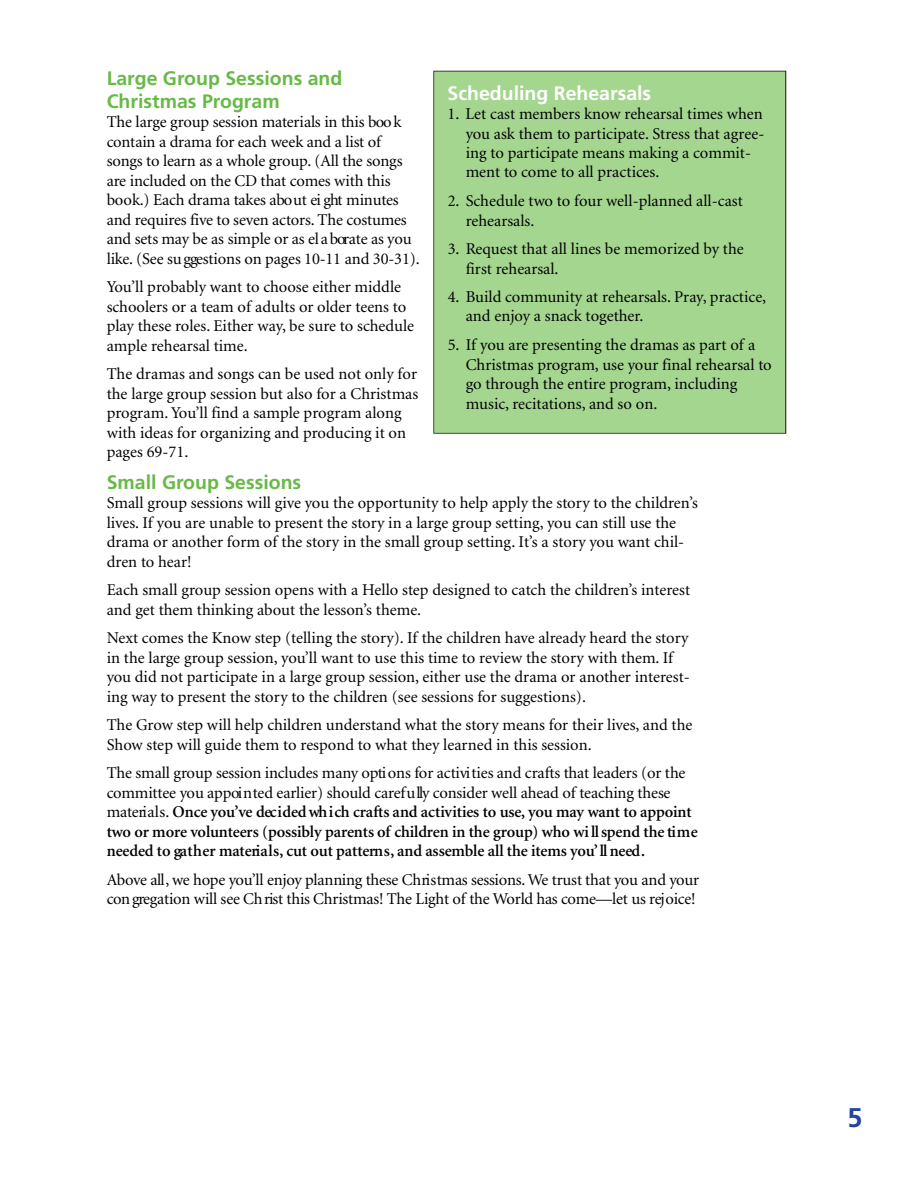
<style>
.page{position:relative;width:918px;height:1188px;background:#fff}
.page>*{position:absolute;margin:0;border:0;box-sizing:border-box;transform-origin:0 0}
.t1{font:700 27px "Frutiger";color:#24459c}
.t2{font:700 19.5px/22.5px "Frutiger";color:#67ba47}
.t3{font:700 19.5px "Frutiger";color:#fff}
.t4{font:16.5px/19.5px "Minion";color:#000}
.t5{font:600 16.5px/19.5px "Minion";letter-spacing:-.01em;color:#000}
.s1{font-weight:400}
</style>
<div class="page">
<div style="left:433px;top:71px;width:353px;height:363px;background:#a4d690"></div>
<p class="t2" style="left:107px;top:69px;width:237px">Large Group Sessions and<br>Christmas Program</p>
<p class="t4" style="left:107px;top:114px;width:315px">The large group session materials in this boo k contain a drama for each week and a list of<br>s on gs to learn as a whole gro u p. ( All the son gs<br>a re inclu ded on the CD that comes with this book.) Each drama takes abo ut ei ght minute s and requ ires five to seven actors . The co s tu m e s and sets may be as simple or as el a bora te as yo u like . ( See su gge s tions on pages 10-11 and 30-31).</p>
<p class="t4" style="left:107px;top:279px;width:309px">You’ll probably want to choose either middle schoolers or a team of adults or older teens to play these roles. Either way, be sure to schedule ample rehearsal time.</p>
<p class="t4" style="left:107px;top:366px;width:313px">The dramas and songs can be used not only for the large group session but also for a Christmas program. You’ll find a sample program along with ideas for organizing and producing it on pages 69-71.</p>
<p class="t2" style="left:107px;top:472px;width:196px">Small Group Sessions</p>
<p class="t4" style="left:107px;top:495px;width:593px">Small group sessions will give you the opportunity to help apply the story to the children’s lives. If you are unable to present the story in a large group setting, you can still use the drama or another form of the story in the small group setting. It’s a story you want chil&shy;dren to hear!</p>
<p class="t4" style="left:107px;top:582px;width:585px">Each small group session opens with a Hello step designed to catch the children’s interest and get them thinking about the lesson’s theme.</p>
<p class="t4" style="left:107px;top:630px;width:585px">Next comes the Know step (telling the story). If the children have already heard the story in the large group session, you’ll want to use this time to review the story with them. If you did not participate in a large group session, either use the drama or another interest&shy;ing way to present the story to the children (see sessions for suggestions).</p>
<p class="t4" style="left:107px;top:717px;width:587px">The Grow step will help children understand what the story means for their lives, and the<br>Show step will guide them to respond to what they learned in this session.</p>
<p class="t5" style="left:107px;top:765px;width:593px"><span class="s1">The small group session inclu des many opti ons for activi ties and crafts that leaders (or the com m ittee you appoi n ted earlier) should caref u lly con s ider well ahead of te aching these<br>m a teria ls .</span> O n ce yo u’ve dec i ded wh i ch crafts and activities to use, you may want to appoin t two or more vo lu n teers (po s s ibly parents of ch ild ren in the group) who wi ll spend the ti m e n eeded to ga t h er materia ls , c ut out pattern s , and assem ble all the items yo u’ ll need .</p>
<p class="t4" style="left:107px;top:871px;width:594px">Above all, we hope yo u’ll en joy planning these Ch ris tmas session s . We trust that you and yo u r con grega tion will see Ch rist this Ch ris tmas! The Light of the World has com e — let us rej oice !</p>
<p class="t3" style="left:448px;top:85px;width:205px">Scheduling Rehearsals</p>
<p class="t4" style="left:466px;top:105px;width:300px;text-indent:-18px">1. Let cast members know rehearsal times when you ask them to participate. Stress that agree&shy;ing to participate means making a commit&shy;ment to come to all practices.</p>
<p class="t4" style="left:466px;top:192px;width:279px;text-indent:-18px">2. Schedule two to four well-planned all-cast rehearsals.</p>
<p class="t4" style="left:466px;top:240px;width:280px;text-indent:-18px">3. Request that all lines be memorized by the first rehearsal.</p>
<p class="t4" style="left:466px;top:288px;width:302px;text-indent:-18px">4. Build community at rehearsals. Pray, practice, and enjoy a snack together.</p>
<p class="t4" style="left:466px;top:336px;width:308px;text-indent:-18px">5. If you are presenting the dramas as part of a Christmas program, use your final rehearsal to go through the entire program, including music, recitations, and so on.</p>
<h1 class="t1" style="left:848px;top:1107px;width:17px">5</h1>
</div>
